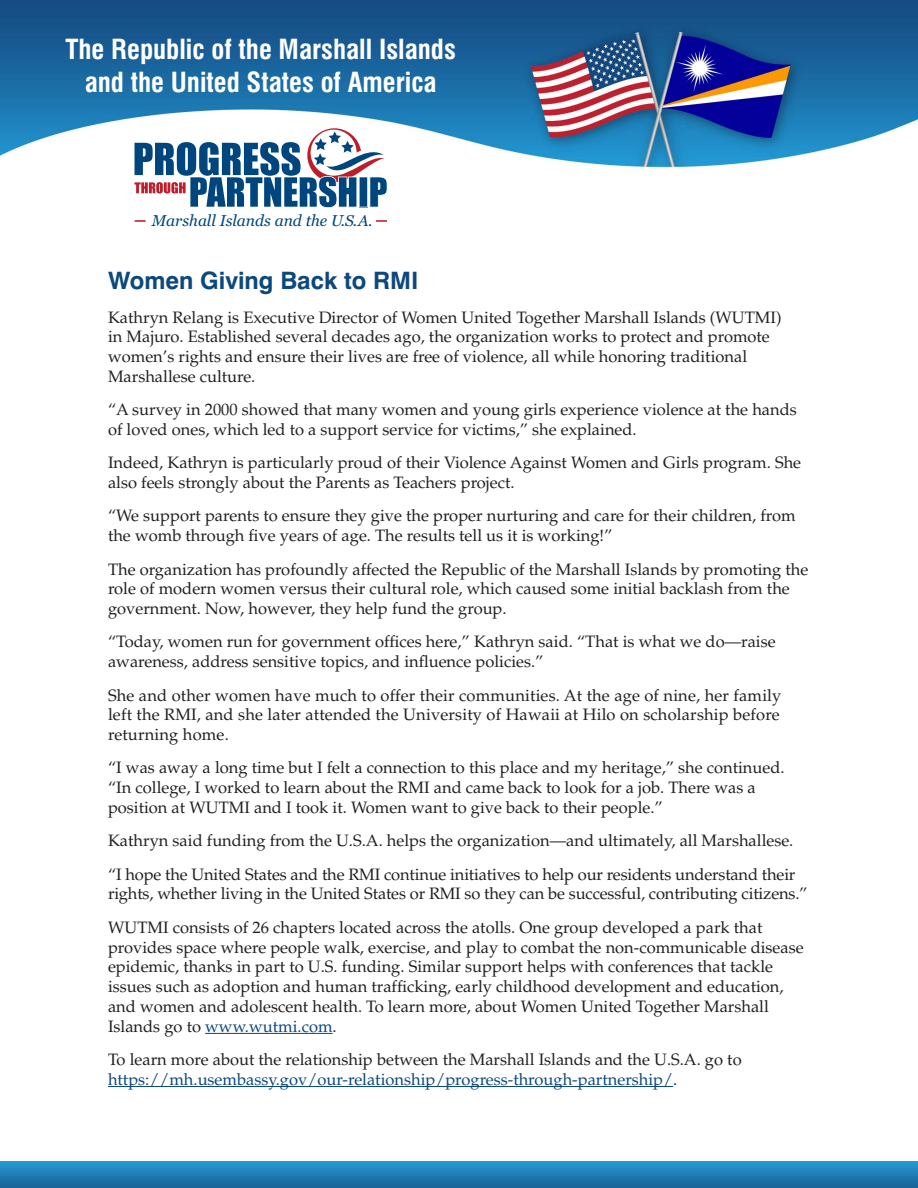
<style>
.page{position:relative;width:918px;height:1188px;background:#fff}
.page>*{position:absolute;margin:0;border:0;box-sizing:border-box;transform-origin:0 0}
.t1{font:700 condensed 27px/32.4px "Swiss 721 BT";color:#fff;text-align:center}
.t2{font:700 24px "Swiss 721 BT";color:#0c487d}
.t3{font:16.5px/19.8px "Palatino";color:#231f20}
.t4{font:italic 15.6px "Georgia";color:#00467e}
.s1{color:#0c487d}
</style>
<div class="page">
<img style="left:0;top:0;width:918px;height:222px">
<svg style="left:135px;top:220px;width:11px;height:2px"></svg>
<svg style="left:376px;top:220px;width:11px;height:2px"></svg>
<svg style="left:134px;top:128px;width:254px;height:80px"></svg>
<svg style="left:0;top:1161px;width:918px;height:27px;background:#1f7eb5"></svg>
<hr style="left:205px;top:1033px;width:128px;height:1px;background:#0c487d">
<hr style="left:108px;top:1086px;width:565px;height:1px;background:#0c487d">
<h1 class="t1" style="left:65px;top:33px;width:392px">The Republic of the Marshall Islands and the United States of America</h1>
<p class="t4" style="left:152px;top:210px;width:222px">Marshall Islands and the U.S.A.</p>
<h2 class="t2" style="left:108px;top:266px;width:312px">Women Giving Back to RMI</h2>
<p class="t3" style="left:108px;top:307px;width:675px">Kathryn Relang is Executive Director of Women United Together Marshall Islands (WUTMI) in Majuro. Established several decades ago, the organization works to protect and promote women’s rights and ensure their lives are free of violence, all while honoring traditional Marshallese culture.</p>
<p class="t3" style="left:108px;top:400px;width:690px">“A survey in 2000 showed that many women and young girls experience violence at the hands of loved ones, which led to a support service for victims,” she explained.</p>
<p class="t3" style="left:108px;top:453px;width:695px">Indeed, Kathryn is particularly proud of their Violence Against Women and Girls program. She also feels strongly about the Parents as Teachers project.</p>
<p class="t3" style="left:108px;top:506px;width:689px">“We support parents to ensure they give the proper nurturing and care for their children, from the womb through five years of age. The results tell us it is working!”</p>
<p class="t3" style="left:108px;top:559px;width:702px">The organization has profoundly affected the Republic of the Marshall Islands by promoting the role of modern women versus their cultural role, which caused some initial backlash from the government. Now, however, they help fund the group.</p>
<p class="t3" style="left:108px;top:632px;width:669px">“Today, women run for government offices here,” Kathryn said. “That is what we do—raise awareness, address sensitive topics, and influence policies.”</p>
<p class="t3" style="left:108px;top:685px;width:675px;text-align:justify">She and other women have much to offer their communities. At the age of nine, her family left the RMI, and she later attended the University of Hawaii at Hilo on scholarship before returning home.</p>
<p class="t3" style="left:108px;top:758px;width:678px">“I was away a long time but I felt a connection to this place and my heritage,” she continued. “In college, I worked to learn about the RMI and came back to look for a job. There was a position at WUTMI and I took it. Women want to give back to their people.”</p>
<p class="t3" style="left:108px;top:824px;width:689px;line-height:33.3px">Kathryn said funding from the U.S.A. helps the organization—and ultimately, all Marshallese. “I hope the United States and the RMI continue initiatives to help our residents understand their</p>
<p class="t3" style="left:108px;top:877px;width:701px;line-height:33.3px">rights, whether living in the United States or RMI so they can be successful, contributing citizens.”<br>WUTMI consists of 26 chapters located across the atolls. One group developed a park that</p>
<p class="t3" style="left:108px;top:937px;width:697px">provides space where people walk, exercise, and play to combat the non-communicable disease epidemic, thanks in part to U.S. funding. Similar support helps with conferences that tackle issues such as adoption and human trafficking, early childhood development and education, and women and adolescent health. To learn more, about Women United Together Marshall Islands go to <span class="s1">www.wutmi.com</span>.</p>
<p class="t3" style="left:108px;top:1050px;width:635px">To learn more about the relationship between the Marshall Islands and the U.S.A. go to <span class="s1">https://mh.usembassy.gov/our-relationship/progress-through-partnership/</span>.</p>
</div>
